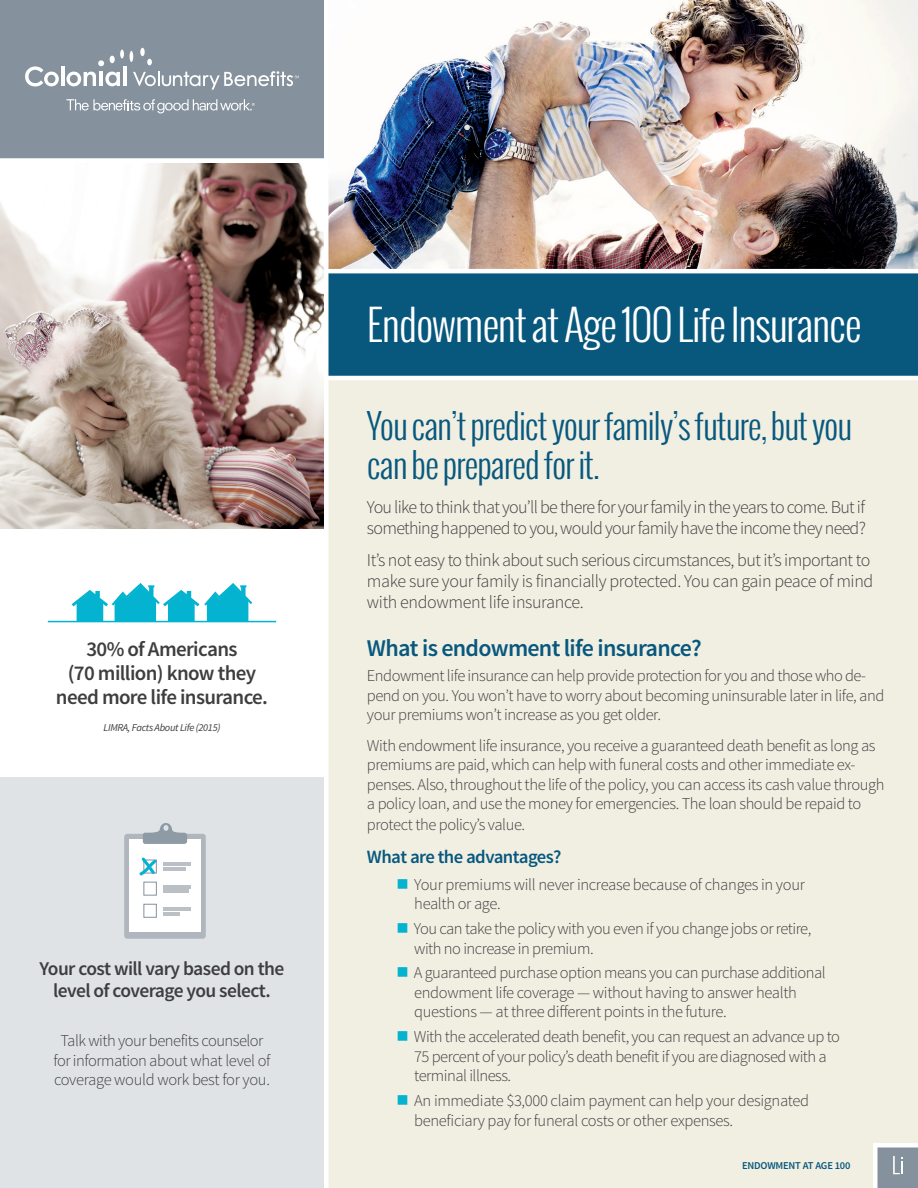
<style>
.page{position:relative;width:918px;height:1188px;background:#fff}
.page>*{position:absolute;margin:0;border:0;box-sizing:border-box;transform-origin:0 0}
.t1{font:300 42px "Oswald";letter-spacing:-.03em;color:#fff}
.Headline{font:300 34.5px/39px "Oswald";letter-spacing:-.03em;color:#08587e}
.t2{font:600 24px "Source Sans Pro";letter-spacing:-.03em;color:#08587e}
.t3{font:600 21px/24px "Source Sans Pro";letter-spacing:-.03em;color:#3e3e3f;text-align:center}
.t4{font:600 19.5px/22.5px "Source Sans Pro";letter-spacing:-.03em;color:#3e3e3f;text-align:center}
.Smaller_Subhead{font:600 18.75px "Source Sans Pro";letter-spacing:-.03em;color:#08587e}
.Body_Copy{font:300 18px/21px "Source Sans Pro";letter-spacing:-.03em;color:#3e3e3f}
.Body_Copy-2{font:300 16.5px/19.5px "Source Sans Pro";letter-spacing:-.025em;color:#3e3e3f}
.Footnote{font:italic 10.5px "Source Sans Pro";letter-spacing:-.03em;color:#3e3e3f}
.Product_tab{font:600 10.5px "Source Sans Pro";letter-spacing:-.02em;color:#08587e}
</style>
<div class="page">
<img style="left:328px;top:0;width:590px;height:269px">
<div style="left:0;top:777px;width:326px;height:411px;background:#e0e3e6"></div>
<div style="left:326px;top:378px;width:592px;height:810px;background:#f1efe2"></div>
<img style="left:0;top:164px;width:324px;height:364px">
<div style="left:0;top:0;width:324px;height:162px;background:#85929d"></div>
<div style="left:326px;top:270px;width:592px;height:108px;background:#08587e"></div>
<div style="left:0;top:158px;width:325px;height:5px;background:#fff"></div>
<hr style="left:324px;top:269px;width:594px;height:4px;background:#fff">
<hr style="left:324px;top:376px;width:594px;height:4px;background:#fff">
<svg style="left:72px;top:583px;width:180px;height:38px"></svg>
<hr style="left:48px;top:621px;width:228px;height:1px;background:#03b3d0">
<div style="left:878px;top:1148px;width:40px;height:40px;background:#85929d"></div>
<div style="left:874px;top:1143px;width:44px;height:5px;background:#fff"></div>
<div style="left:873px;top:1143px;width:5px;height:45px;background:#fff"></div>
<svg style="left:893px;top:1156px;width:9px;height:18px"></svg>
<div style="left:124px;top:834px;width:82px;height:105px;background:#afb6bd;border-radius:3px"></div>
<div style="left:129px;top:839px;width:72px;height:93px;background:#fff"></div>
<svg style="left:143px;top:823px;width:44px;height:21px"></svg>
<svg style="left:139px;top:857px;width:18px;height:61px"></svg>
<hr style="left:163px;top:863px;width:28px;height:3px;background:#bbc0c6">
<hr style="left:163px;top:885px;width:28px;height:3px;background:#bbc0c6">
<hr style="left:163px;top:907px;width:28px;height:3px;background:#bbc0c6">
<hr style="left:163px;top:868px;width:23px;height:3px;background:#bbc0c6">
<hr style="left:163px;top:890px;width:25px;height:3px;background:#bbc0c6">
<hr style="left:163px;top:912px;width:16px;height:3px;background:#bbc0c6">
<svg style="left:147px;top:59px;width:5px;height:6px"></svg>
<svg style="left:130px;top:51px;width:3px;height:11px"></svg>
<hr style="left:61px;top:67px;width:3px;height:19px;background:#fff">
<svg style="left:66px;top:72px;width:30px;height:14px"></svg>
<hr style="left:99px;top:72px;width:4px;height:14px;background:#fff">
<svg style="left:105px;top:72px;width:15px;height:14px"></svg>
<hr style="left:123px;top:66px;width:4px;height:20px;background:#fff">
<svg style="left:98px;top:60px;width:6px;height:6px"></svg>
<div style="left:140px;top:48px;width:5px;height:8px;background:#fff;border-radius:50%"></div>
<svg style="left:110px;top:50px;width:14px;height:13px"></svg>
<svg style="left:25px;top:66px;width:34px;height:20px"></svg>
<svg style="left:133px;top:71px;width:166px;height:19px"></svg>
<svg style="left:66px;top:99px;width:189px;height:14px"></svg>
<hr style="left:324px;top:0;width:4px;height:1188px;background:#fff">
<p class="t3" style="left:56px;top:638px;width:214px">30% of Americans<br>(70 million) know they need more life insurance.</p>
<p class="Footnote" style="left:103px;top:721px;width:119px">LIMRA, Facts About Life (2015)</p>
<p class="t4" style="left:40px;top:957px;width:246px">Your cost will vary based on the level of coverage you select.</p>
<p class="Body_Copy-2" style="left:53px;top:1031px;width:219px;text-align:center">Talk with your benefits counselor for information about what level of coverage would work best for you.</p>
<p class="t1" style="left:367px;top:296px;width:497px">Endowment at Age 100 Life Insurance</p>
<p class="Headline" style="left:367px;top:406px;width:487px">You can’t predict your family’s future, but you can be prepared for it.</p>
<p class="Body_Copy" style="left:367px;top:497px;width:500px">You like to think that you’ll be there for your family in the years to come. But if something happened to you, would your family have the income they need?</p>
<p class="Body_Copy" style="left:367px;top:550px;width:508px">It’s not easy to think about such serious circumstances, but it’s important to make sure your family is financially protected. You can gain peace of mind with endowment life insurance.</p>
<p class="t2" style="left:367px;top:633px;width:336px">What is endowment life insurance?</p>
<p class="Body_Copy-2" style="left:367px;top:666px;width:519px">Endowment life insurance can help provide protection for you and those who de&shy;pend on you. You won’t have to worry about becoming uninsurable later in life, and your premiums won’t increase as you get older.</p>
<p class="Body_Copy-2" style="left:367px;top:735px;width:519px">With endowment life insurance, you receive a guaranteed death benefit as long as premiums are paid, which can help with funeral costs and other immediate ex&shy;penses. Also, throughout the life of the policy, you can access its cash value through a policy loan, and use the money for emergencies. The loan should be repaid to</p>
<p class="Body_Copy-2" style="left:367px;top:815px;width:160px">protect the policy’s value.</p>
<p class="Smaller_Subhead" style="left:367px;top:845px;width:196px">What are the advantages?</p>
<p class="Body_Copy-2" style="left:414px;top:875px;width:392px">Your premiums will never increase because of changes in your health or age.</p>
<p class="Body_Copy-2" style="left:414px;top:919px;width:399px">You can take the policy with you even if you change jobs or retire, with no increase in premium.</p>
<p class="Body_Copy-2" style="left:414px;top:963px;width:413px">A guaranteed purchase option means you can purchase additional endowment life coverage — without having to answer health questions — at three different points in the future.</p>
<p class="Body_Copy-2" style="left:414px;top:1027px;width:428px">With the accelerated death benefit, you can request an advance up to<br>75 percent of your policy’s death benefit if you are diagnosed with a terminal illness.</p>
<p class="Body_Copy-2" style="left:414px;top:1091px;width:396px">An immediate $3,000 claim payment can help your designated beneficiary pay for funeral costs or other expenses.</p>
<p class="Product_tab" style="left:742px;top:1159px;width:110px">ENDOWMENT AT AGE 100</p>
</div>
